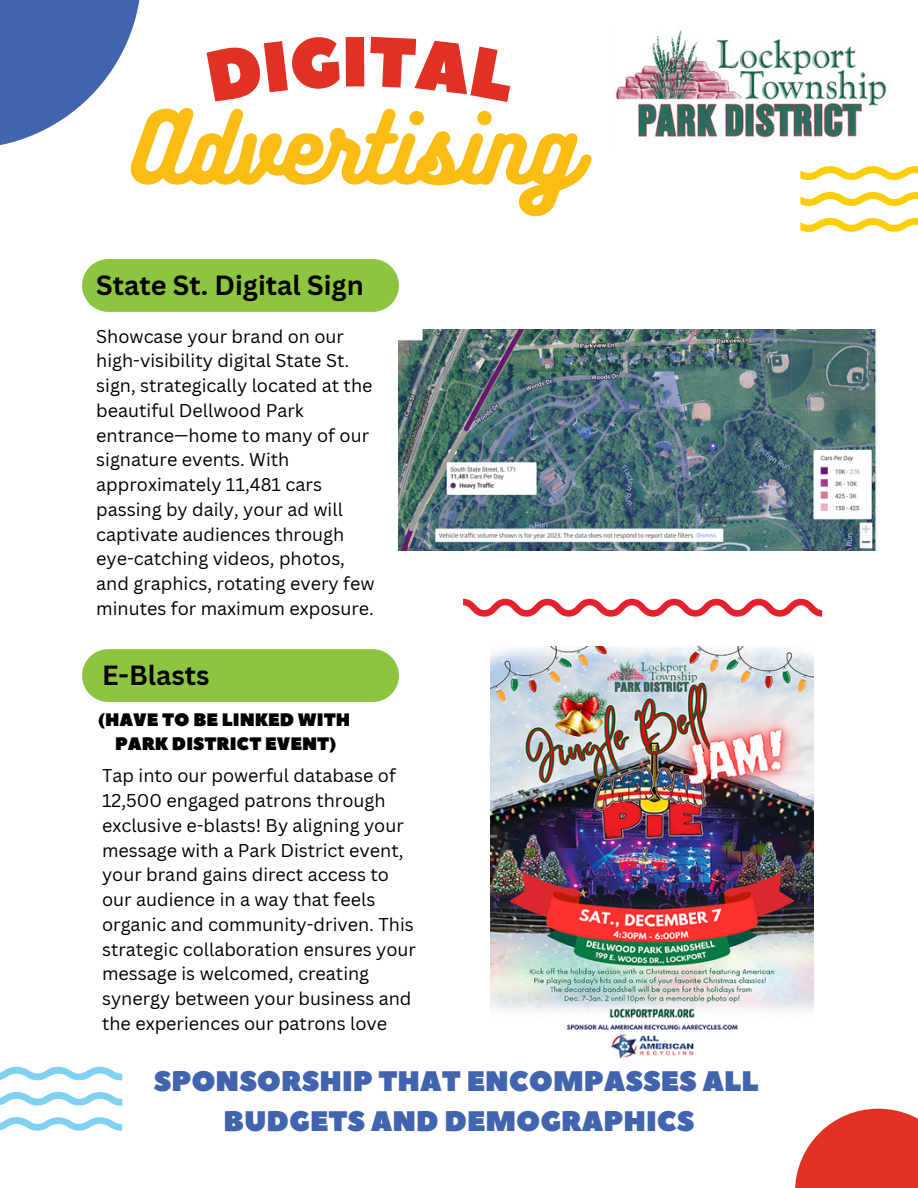
<style>
.page{position:relative;width:918px;height:1188px;background:#fff}
.page>*{position:absolute;margin:0;border:0;box-sizing:border-box;transform-origin:0 0}
.t1{font:87.45px "Bukhari Script";color:#fbbd14}
.t2{font:70.5px "Peace Sans";color:#e13125}
.t3{font:28.2px/39.2px "Peace Sans";color:#4263ae;text-align:center}
.t4{font:700 27px "Canva Sans";color:#000}
.t5{font:18px/24.8px "Canva Sans";color:#000}
.t6{font:18px/24.8px "Peace Sans";color:#000;text-align:center}
</style>
<div class="page">
<svg style="left:795px;top:1109px;width:123px;height:79px;fill:#e13125"></svg>
<svg style="left:0;top:0;width:140px;height:145px;fill:#4263ae"></svg>
<svg style="left:800px;top:166px;width:118px;height:14px"></svg>
<svg style="left:800px;top:192px;width:118px;height:14px"></svg>
<svg style="left:800px;top:218px;width:118px;height:14px"></svg>
<svg style="left:0;top:1067px;width:122px;height:14px"></svg>
<svg style="left:0;top:1092px;width:122px;height:14px"></svg>
<svg style="left:0;top:1117px;width:122px;height:14px"></svg>
<img style="left:616px;top:30px;width:271px;height:108px">
<svg style="left:463px;top:599px;width:359px;height:18px"></svg>
<div style="left:82px;top:649px;width:317px;height:53px;background:#8ec540"></div>
<img style="left:399px;top:330px;width:478px;height:220px">
<div style="left:82px;top:259px;width:317px;height:53px;background:#8ec540"></div>
<img style="left:491px;top:647px;width:322px;height:411px">
<p class="t2" style="left:342px;top:15px;width:29px">I</p>
<p class="t1" style="left:133px;top:91px;width:446px">Advertising</p>
<h5 class="t4" style="left:96px;top:267px;width:269px">State St. Digital Sign</h5>
<p class="t5" style="left:96px;top:323px;width:280px">Showcase your brand on our high-visibility digital State St. sign, strategically located at the beautiful Dellwood Park entrance—home to many of our signature events. With approximately 11,481 cars passing by daily, your ad will captivate audiences through eye-catching videos, photos, and graphics, rotating every few minutes for maximum exposure.</p>
<p class="t4" style="left:102px;top:656px;width:109px">E-Blasts</p>
<h4 class="t6" style="left:98px;top:708px;width:254px">(HAVE TO BE LINKED WITH<br>PARK DISTRICT EVENT)</h4>
<p class="t5" style="left:102px;top:763px;width:315px">Tap into our powerful database of 12,500 engaged patrons through exclusive e-blasts! By aligning your message with a Park District event, your brand gains direct access to our audience in a way that feels organic and community-driven. This strategic collaboration ensures your message is welcomed, creating synergy between your business and the experiences our patrons love</p>
<p class="t3" style="left:154px;top:1063px;width:606px">SPONSORSHIP THAT ENCOMPASSES ALL<br>BUDGETS AND DEMOGRAPHICS</p>
</div>
